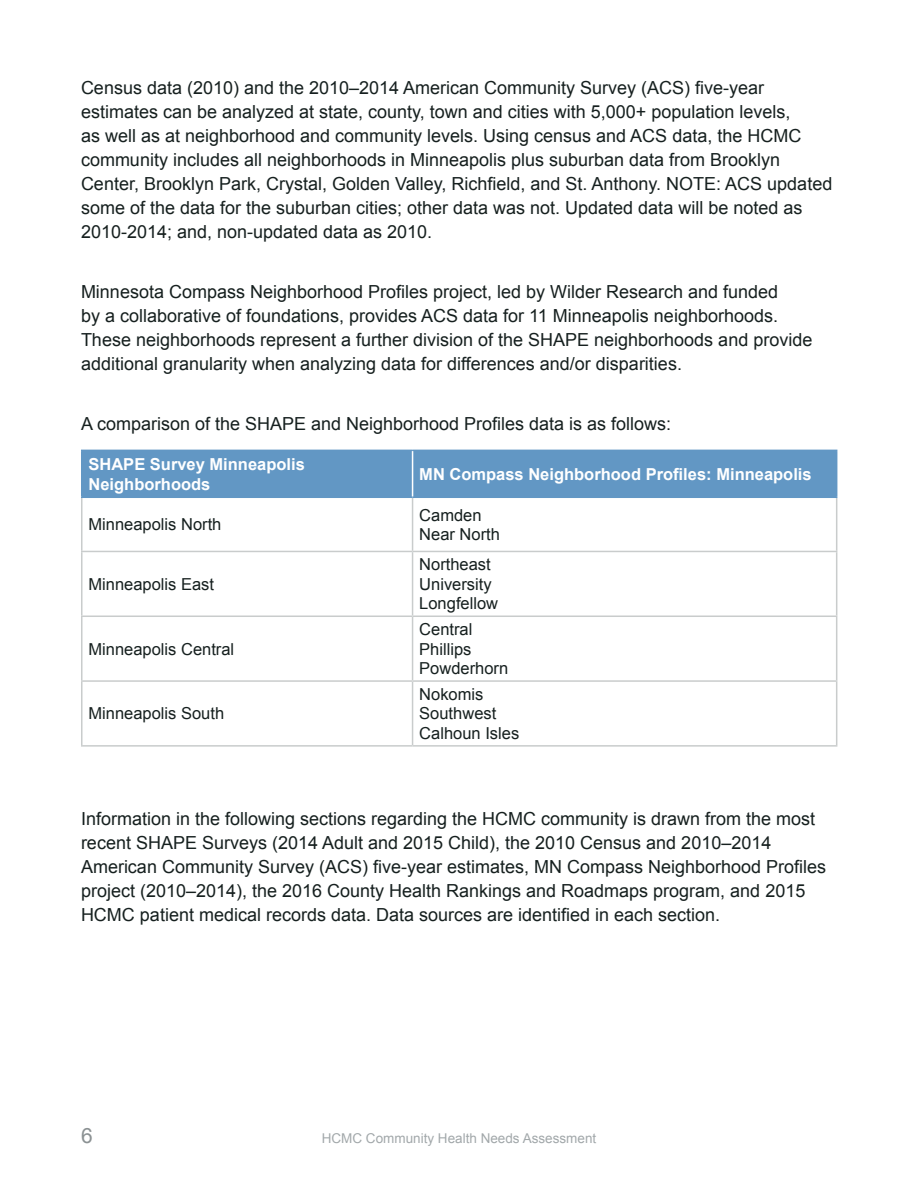
<style>
.page{position:relative;width:918px;height:1188px;background:#fff}
.page>*{position:absolute;margin:0;border:0;box-sizing:border-box;transform-origin:0 0}
.t1{font:21px "Arial";color:#8b9193}
.t2{font:18px/24px "Arial";color:#16201f}
.t3{font:16.5px/19.5px "Arial";color:#16201f}
.t4{font:700 16.5px/19.5px "Arial";color:#fff}
.t5{font:13.5px "Arial";color:#a2a8aa}
</style>
<div class="page">
<div style="left:82px;top:451px;width:754px;height:46px;background:#6297c4"></div>
<hr style="left:81px;top:498px;width:1px;height:53px;background:#c9cccc">
<hr style="left:412px;top:498px;width:1px;height:53px;background:#c9cccc">
<hr style="left:836px;top:498px;width:1px;height:53px;background:#c9cccc">
<hr style="left:81px;top:551px;width:332px;height:1px;background:#c9cccc">
<hr style="left:81px;top:552px;width:1px;height:64px;background:#c9cccc">
<hr style="left:413px;top:551px;width:424px;height:1px;background:#c9cccc">
<hr style="left:412px;top:552px;width:1px;height:64px;background:#c9cccc">
<hr style="left:836px;top:552px;width:1px;height:64px;background:#c9cccc">
<hr style="left:81px;top:616px;width:332px;height:1px;background:#c9cccc">
<hr style="left:81px;top:617px;width:1px;height:63px;background:#c9cccc">
<hr style="left:413px;top:616px;width:424px;height:1px;background:#c9cccc">
<hr style="left:412px;top:617px;width:1px;height:63px;background:#c9cccc">
<hr style="left:836px;top:617px;width:1px;height:63px;background:#c9cccc">
<hr style="left:81px;top:680px;width:332px;height:2px;background:#c9cccc">
<hr style="left:81px;top:682px;width:1px;height:63px;background:#c9cccc">
<hr style="left:413px;top:680px;width:424px;height:2px;background:#c9cccc">
<hr style="left:412px;top:682px;width:1px;height:63px;background:#c9cccc">
<hr style="left:836px;top:682px;width:1px;height:63px;background:#c9cccc">
<hr style="left:81px;top:745px;width:332px;height:2px;background:#c9cccc">
<hr style="left:413px;top:745px;width:424px;height:2px;background:#c9cccc">
<hr style="left:81px;top:450px;width:332px;height:1px;background:#6297c4">
<hr style="left:81px;top:451px;width:1px;height:46px;background:#6297c4">
<hr style="left:413px;top:450px;width:424px;height:1px;background:#6297c4">
<hr style="left:836px;top:451px;width:1px;height:46px;background:#6297c4">
<hr style="left:81px;top:497px;width:332px;height:1px;background:#6297c4">
<hr style="left:413px;top:497px;width:424px;height:1px;background:#6297c4">
<hr style="left:412px;top:451px;width:1px;height:46px;background:#fff">
<p class="t2" style="left:81px;top:76px;width:753px">Census data (2010) and the 2010–2014 American Community Survey (ACS) five-year estimates can be analyzed at state, county, town and cities with 5,000+ population levels,<br>as well as at neighborhood and community levels. Using census and ACS data, the HCMC community includes all neighborhoods in Minneapolis plus suburban data from Brooklyn Center, Brooklyn Park, Crystal, Golden Valley, Richfield, and St. Anthony. NOTE: ACS updated some of the data for the suburban cities; other data was not. Updated data will be noted as 2010-2014; and, non-updated data as 2010.</p>
<p class="t2" style="left:81px;top:280px;width:733px">Minnesota Compass Neighborhood Profiles project, led by Wilder Research and funded<br>by a collaborative of foundations, provides ACS data for 11 Minneapolis neighborhoods.<br>These neighborhoods represent a further division of the SHAPE neighborhoods and provide additional granularity when analyzing data for differences and/or disparities.</p>
<p class="t2" style="left:81px;top:412px;width:592px">A comparison of the SHAPE and Neighborhood Profiles data is as follows:</p>
<p class="t4" style="left:88px;top:455px;width:218px">SHAPE Survey Minneapolis<br>Neighborhoods</p>
<p class="t4" style="left:419px;top:465px;width:394px">MN Compass Neighborhood Profiles: Minneapolis</p>
<p class="t3" style="left:88px;top:515px;width:134px">Minneapolis North</p>
<p class="t3" style="left:419px;top:505px;width:82px">Camden<br>Near North</p>
<p class="t3" style="left:88px;top:575px;width:127px">Minneapolis East</p>
<p class="t3" style="left:419px;top:555px;width:80px">Northeast<br>University<br>Longfellow</p>
<p class="t3" style="left:88px;top:639px;width:147px">Minneapolis Central</p>
<p class="t3" style="left:88px;top:704px;width:137px">Minneapolis South</p>
<p class="t3" style="left:419px;top:620px;width:90px">Central<br>Phillips<br>Powderhorn</p>
<p class="t3" style="left:419px;top:685px;width:101px">Nokomis<br>Southwest<br>Calhoun Isles</p>
<p class="t2" style="left:81px;top:806px;width:747px">Information in the following sections regarding the HCMC community is drawn from the most recent SHAPE Surveys (2014 Adult and 2015 Child), the 2010 Census and 2010–2014<br>American Community Survey (ACS) five-year estimates, MN Compass Neighborhood Profiles project (2010–2014), the 2016 County Health Rankings and Roadmaps program, and 2015<br>HCMC patient medical records data. Data sources are identified in each section.</p>
<p class="t1" style="left:81px;top:1122px;width:13px">6</p>
<p class="t5" style="left:322px;top:1130px;width:276px">HCMC Community Health Needs Assessment</p>
</div>
